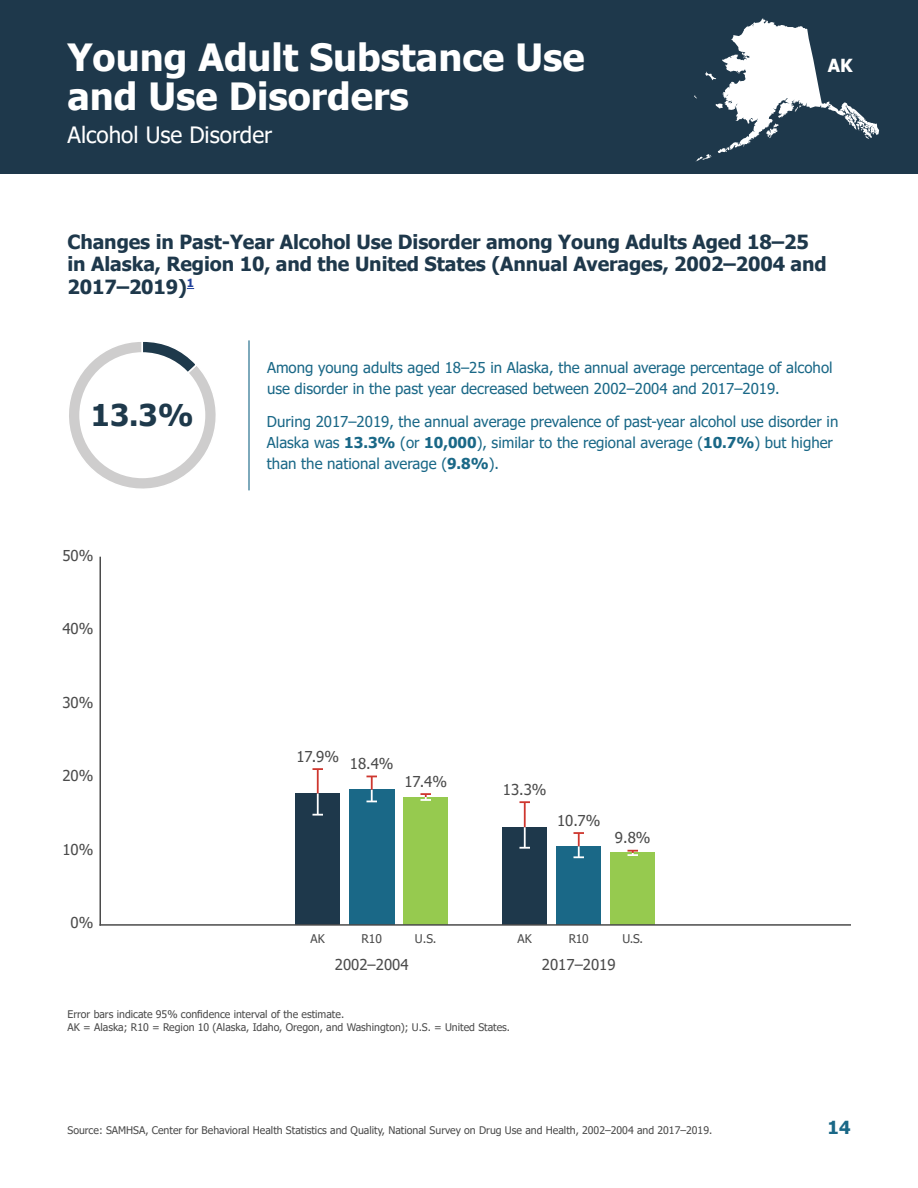
<style>
.page{position:relative;width:918px;height:1188px;background:#fff}
.page>*{position:absolute;margin:0;border:0;box-sizing:border-box;transform-origin:0 0}
.t1{font:700 37.5px "Tahoma";color:#fff}
.t2{font:700 30px "Tahoma";color:#1e394b}
.t3{font:22.5px "Tahoma";color:#fff}
.t4{font:700 19.5px/22.5px "Tahoma";letter-spacing:-.005em;color:#1e384b}
.t5{font:700 18px "Tahoma";color:#1a6887}
.t6{font:700 18px "Tahoma";color:#fff}
.t7{font:15px/21px "Tahoma";color:#1a6887}
.t8{font:15px "Tahoma";color:#4b4b4b}
.t9{font:12px "Tahoma";color:#4b4b4b}
.t10{font:10.5px "Tahoma";color:#4b4b4b}
.s1{font-weight:700}
</style>
<div class="page">
<div style="left:0;top:0;width:918px;height:174px;background:#1e384b"></div>
<svg style="left:694px;top:18px;width:185px;height:144px"></svg>
<hr style="left:248px;top:340px;width:2px;height:150px;background:#1a6887">
<svg style="left:69px;top:341px;width:147px;height:148px"></svg>
<div style="left:79px;top:352px;width:126px;height:126px;background:#fff;border-radius:50%"></div>
<img style="left:99px;top:556px;width:751px;height:370px">
<h1 class="t1" style="left:68px;top:31px;width:519px">Young Adult Substance Use</h1>
<h1 class="t1" style="left:68px;top:70px;width:343px">and Use Disorders</h1>
<h3 class="t3" style="left:68px;top:120px;width:206px">Alcohol Use Disorder</h3>
<p class="t6" style="left:828px;top:53px;width:26px">AK</p>
<p class="t4" style="left:68px;top:231px;width:761px">Changes in Past-Year Alcohol Use Disorder among Young Adults Aged 18–25 in Alaska, Region 10, and the United States (Annual Averages, 2002–2004 and<br>2017–2019)<sup>1</sup></p>
<h2 class="t2" style="left:91px;top:394px;width:104px">13.3%</h2>
<p class="t8" style="left:62px;top:545px;width:33px">50%</p>
<p class="t8" style="left:62px;top:619px;width:33px">40%</p>
<p class="t8" style="left:62px;top:692px;width:33px">30%</p>
<p class="t8" style="left:62px;top:766px;width:33px">20%</p>
<p class="t8" style="left:62px;top:839px;width:33px">10%</p>
<p class="t8" style="left:71px;top:913px;width:24px">0%</p>
<p class="t7" style="left:267px;top:358px;width:567px">Among young adults aged 18–25 in Alaska, the annual average percentage of alcohol use disorder in the past year decreased between 2002–2004 and 2017–2019.</p>
<p class="t7" style="left:267px;top:412px;width:573px">During 2017–2019, the annual average prevalence of past-year alcohol use disorder in<br>Alaska was <span class="s1">13.3%</span> (or <span class="s1">10,000</span>), similar to the regional average (<span class="s1">10.7%</span>) but higher than the national average (<span class="s1">9.8%</span>).</p>
<p class="t8" style="left:296px;top:746px;width:44px">17.9%</p>
<p class="t8" style="left:350px;top:754px;width:45px">18.4%</p>
<p class="t8" style="left:404px;top:771px;width:44px">17.4%</p>
<p class="t8" style="left:503px;top:779px;width:45px">13.3%</p>
<p class="t8" style="left:557px;top:810px;width:45px">10.7%</p>
<p class="t8" style="left:615px;top:828px;width:37px">9.8%</p>
<p class="t9" style="left:311px;top:931px;width:16px">AK</p>
<p class="t9" style="left:361px;top:931px;width:22px">R10</p>
<p class="t9" style="left:415px;top:931px;width:23px">U.S.</p>
<p class="t9" style="left:518px;top:931px;width:16px">AK</p>
<p class="t9" style="left:569px;top:931px;width:21px">R10</p>
<p class="t9" style="left:623px;top:931px;width:22px">U.S.</p>
<p class="t8" style="left:335px;top:955px;width:75px">2002–2004</p>
<p class="t8" style="left:542px;top:955px;width:75px">2017–2019</p>
<p class="t10" style="left:68px;top:1008px;width:278px">Error bars indicate 95% confidence interval of the estimate.</p>
<p class="t10" style="left:68px;top:1020px;width:444px">AK = Alaska; R10 = Region 10 (Alaska, Idaho, Oregon, and Washington); U.S. = United States.</p>
<p class="t10" style="left:68px;top:1123px;width:646px">Source: SAMHSA, Center for Behavioral Health Statistics and Quality, National Survey on Drug Use and Health, 2002–2004 and 2017–2019.</p>
<p class="t5" style="left:828px;top:1115px;width:24px">14</p>
</div>
